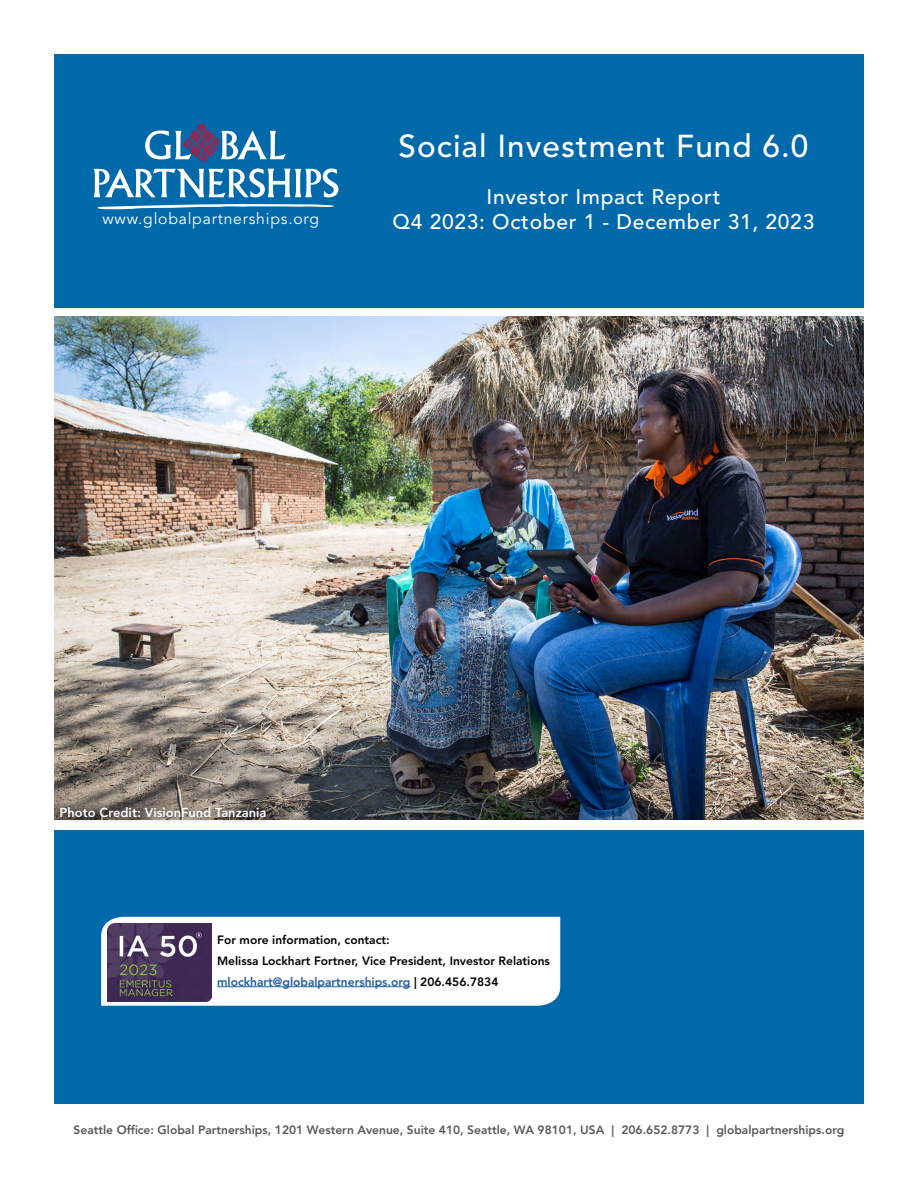
<style>
.page{position:relative;width:918px;height:1188px;background:#fff}
.page>*{position:absolute;margin:0;border:0;box-sizing:border-box;transform-origin:0 0}
.t1{font:500 31.5px "Avenir LT Std";letter-spacing:.035em;color:#fff}
.t2{font:500 21px "Avenir LT Std";letter-spacing:.035em;color:#fff}
.t3{font:15.75px "Avenir LT Std";letter-spacing:.05em;color:#fff}
.t4{font:800 12.9px "Avenir LT Std";color:#fff}
.t5{font:800 12px/21px "Avenir LT Std";color:#000}
.t6{font:800 12px "Avenir LT Std";color:#58595b}
.s1{color:#215e9e}
</style>
<div class="page">
<img style="left:54px;top:317px;width:810px;height:503px">
<div style="left:54px;top:830px;width:810px;height:274px;background:#0069aa"></div>
<div style="left:54px;top:54px;width:810px;height:254px;background:#0069aa"></div>
<div style="left:101px;top:917px;width:459px;height:89px;background:#fff"></div>
<hr style="left:217px;top:986px;width:194px;height:1px;background:#215e9e">
<div style="left:52px;top:800px;width:222px;height:25px;background:#000;opacity:.75"></div>
<img style="left:108px;top:923px;width:103px;height:79px">
<svg style="left:94px;top:168px;width:244px;height:29px"></svg>
<svg style="left:145px;top:123px;width:141px;height:39px"></svg>
<svg style="left:97px;top:204px;width:237px;height:5px"></svg>
<h1 class="t1" style="left:399px;top:127px;width:411px">Social Investment Fund 6.0</h1>
<h2 class="t2" style="left:487px;top:184px;width:235px">Investor Impact Report</h2>
<h3 class="t3" style="left:102px;top:210px;width:218px">www.globalpartnerships.org</h3>
<h2 class="t2" style="left:393px;top:210px;width:423px">Q4 2023: October 1 - December 31, 2023</h2>
<p class="t4" style="left:60px;top:805px;width:208px">Photo Credit: VisionFund Tanzania</p>
<p class="t5" style="left:217px;top:929px;width:334px">For more information, contact:<br>Melissa Lockhart Fortner, Vice President, Investor Relations <span class="s1">mlockhart@globalpartnerships.org</span> | 206.456.7834</p>
<p class="t6" style="left:74px;top:1123px;width:772px">Seattle Office: Global Partnerships, 1201 Western Avenue, Suite 410, Seattle, WA 98101, USA | 206.652.8773 | globalpartnerships.org</p>
</div>
